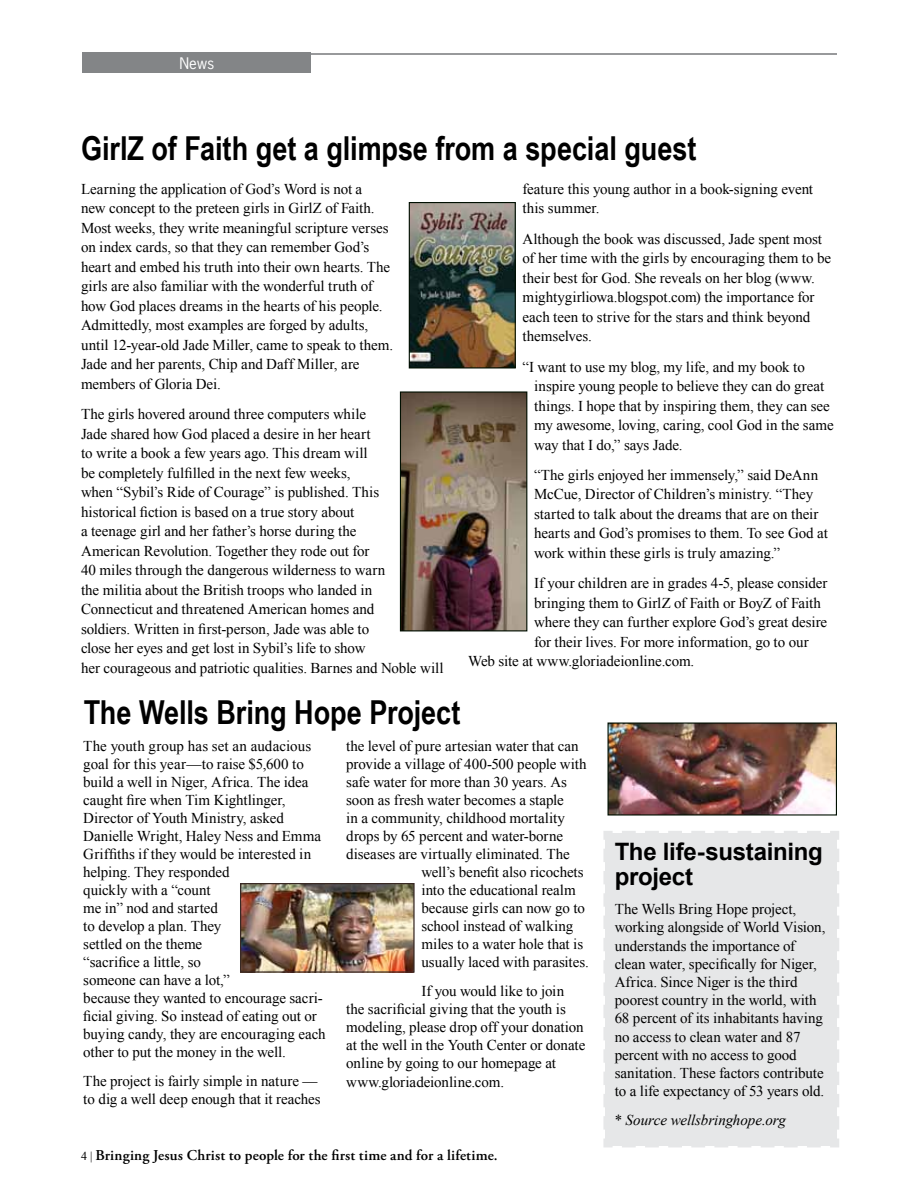
<style>
.page{position:relative;width:918px;height:1188px;background:#fff}
.page>*{position:absolute;margin:0;border:0;box-sizing:border-box;transform-origin:0 0}
.t1{font:700 33px "Arial Narrow";letter-spacing:-.005em;color:#000}
.t2{font:700 24px/25.5px "Arial";letter-spacing:-.01em;color:#000}
.t3{font:15px/19.5px "Times New Roman";letter-spacing:-.005em;color:#000}
.t4{font:600 15px "Adobe Garamond Pro";letter-spacing:.01em;color:#000}
.t5{font:italic 15px "Times New Roman";letter-spacing:-.005em;color:#000}
.t6{font:15px "News Gothic Std";color:#fff}
.s1{font-family:"Times New Roman";font-weight:400;font-size:12px}
.s2{font-style:normal}
</style>
<div class="page">
<hr style="left:115px;top:53px;width:722px;height:2px;background:#77787b">
<div style="left:83px;top:52px;width:228px;height:22px;background:#838587"></div>
<img style="left:242px;top:885px;width:171px;height:86px">
<div style="left:240px;top:883px;width:175px;height:90px;border:1px solid #382924"></div>
<img style="left:610px;top:724px;width:225px;height:90px">
<div style="left:608px;top:722px;width:229px;height:94px;border:1px solid #000f01"></div>
<div style="left:603px;top:831px;width:236px;height:317px;background:#e6e7e8"></div>
<img style="left:411px;top:204px;width:103px;height:162px">
<div style="left:409px;top:202px;width:107px;height:166px;border:1px solid #000f01"></div>
<img style="left:402px;top:393px;width:123px;height:236px">
<div style="left:400px;top:391px;width:127px;height:240px;border:1px solid #000f01"></div>
<p class="t6" style="left:179px;top:54px;width:36px">News</p>
<h1 class="t1" style="left:81px;top:123px;width:617px">GirlZ of Faith get a glimpse from a special guest</h1>
<p class="t3" style="left:81px;top:179px;width:314px">Learning the application of God’s Word is not a<br>new concept to the preteen girls in GirlZ of Faith.<br>Most weeks, they write meaningful scripture verses on index cards, so that they can remember God’s heart and embed his truth into their own hearts. The girls are also familiar with the wonderful truth of how God places dreams in the hearts of his people.<br>Admittedly, most examples are forged by adults, until 12-year-old Jade Miller, came to speak to them.<br>Jade and her parents, Chip and Daff Miller, are members of Gloria Dei.</p>
<p class="t3" style="left:81px;top:404px;width:364px">The girls hovered around three computers while<br>Jade shared how God placed a desire in her heart<br>to write a book a few years ago. This dream will<br>be completely fulfilled in the next few weeks,<br>when “Sybil’s Ride of Courage” is published. This<br>historical fiction is based on a true story about<br>a teenage girl and her father’s horse during the<br>American Revolution. Together they rode out for<br>40 miles through the dangerous wilderness to warn<br>the militia about the British troops who landed in Connecticut and threatened American homes and<br>soldiers. Written in first-person, Jade was able to<br>close her eyes and get lost in Sybil’s life to show<br>her courageous and patriotic qualities. Barnes and Noble will</p>
<p class="t3" style="left:523px;top:179px;width:292px">feature this young author in a book-signing event this summer.</p>
<p class="t3" style="left:523px;top:229px;width:310px">Although the book was discussed, Jade spent most of her time with the girls by encouraging them to be their best for God. She reveals on her blog (www. mightygirliowa.blogspot.com) the importance for each teen to strive for the stars and think beyond themselves.</p>
<p class="t3" style="left:534px;top:357px;width:301px;text-indent:-12px">“I want to use my blog, my life, and my book to inspire young people to believe they can do great things. I hope that by inspiring them, they can see my awesome, loving, caring, cool God in the same way that I do,” says Jade.</p>
<p class="t3" style="left:534px;top:465px;width:295px">“The girls enjoyed her immensely,” said DeAnn McCue, Director of Children’s ministry. “They started to talk about the dreams that are on their hearts and God’s promises to them. To see God at work within these girls is truly amazing.”</p>
<p class="t3" style="left:534px;top:573px;width:295px">If your children are in grades 4-5, please consider</p>
<p class="t3" style="left:534px;top:593px;width:288px">bringing them to GirlZ of Faith or BoyZ of Faith</p>
<p class="t3" style="left:534px;top:612px;width:295px">where they can further explore God’s great desire</p>
<p class="t3" style="left:534px;top:632px;width:276px">for their lives. For more information, go to our</p>
<p class="t3" style="left:468px;top:651px;width:228px">Web site at www.gloriadeionline.com.</p>
<h1 class="t1" style="left:84px;top:687px;width:378px">The Wells Bring Hope Project</h1>
<p class="t3" style="left:83px;top:737px;width:244px;line-height:18px">The youth group has set an audacious goal for this year—to raise $5,600 to build a well in Niger, Africa. The idea caught fire when Tim Kightlinger,<br>Director of Youth Ministry, asked<br>Danielle Wright, Haley Ness and Emma<br>Griffiths if they would be interested in helping. They responded<br>quickly with a “count<br>me in” nod and started<br>to develop a plan. They<br>settled on the theme<br>“sacrifice a little, so<br>someone can have a lot,”<br>because they wanted to encourage sacri&shy;ficial giving. So instead of eating out or buying candy, they are encouraging each other to put the money in the well.</p>
<p class="t3" style="left:83px;top:1072px;width:239px;line-height:18px">The project is fairly simple in nature — to dig a well deep enough that it reaches</p>
<p class="t3" style="left:346px;top:736px;width:234px">the level of pure artesian water that can</p>
<p class="t3" style="left:346px;top:754px;width:242px">provide a village of 400-500 people with</p>
<p class="t3" style="left:346px;top:772px;width:222px">safe water for more than 30 years. As</p>
<p class="t3" style="left:346px;top:790px;width:219px">soon as fresh water becomes a staple</p>
<p class="t3" style="left:346px;top:808px;width:220px">in a community, childhood mortality</p>
<p class="t3" style="left:346px;top:826px;width:218px">drops by 65 percent and water-borne</p>
<p class="t3" style="left:346px;top:844px;width:225px">diseases are virtually eliminated. The</p>
<p class="t3" style="left:421px;top:862px;width:164px">well’s benefit also ricochets</p>
<p class="t3" style="left:421px;top:880px;width:156px">into the educational realm</p>
<p class="t3" style="left:421px;top:898px;width:165px">because girls can now go to</p>
<p class="t3" style="left:421px;top:916px;width:153px">school instead of walking</p>
<p class="t3" style="left:421px;top:934px;width:163px">miles to a water hole that is</p>
<p class="t3" style="left:421px;top:952px;width:169px">usually laced with parasites.</p>
<p class="t3" style="left:346px;top:982px;width:241px;line-height:18.1px;text-indent:75px">If you would like to join the sacrificial giving that the youth is modeling, please drop off your donation at the well in the Youth Center or donate online by going to our homepage at www.gloriadeionline.com.</p>
<p class="t4" style="left:81px;top:1147px;width:418px"><span class="s1">4 |</span> Bringing Jesus Christ to people for the first time and for a lifetime.</p>
<h2 class="t2" style="left:615px;top:839px;width:210px">The life-sustaining project</h2>
<p class="t3" style="left:615px;top:900px;width:212px;line-height:18.3px">The Wells Bring Hope project, working alongside of World Vision, understands the importance of clean water, specifically for Niger, Africa. Since Niger is the third poorest country in the world, with 68 percent of its inhabitants having no access to clean water and 87 percent with no access to good sanitation. These factors contribute to a life expectancy of 53 years old.</p>
<p class="t5" style="left:615px;top:1110px;width:173px"><span class="s2">*</span> Source wellsbringhope.org</p>
</div>
